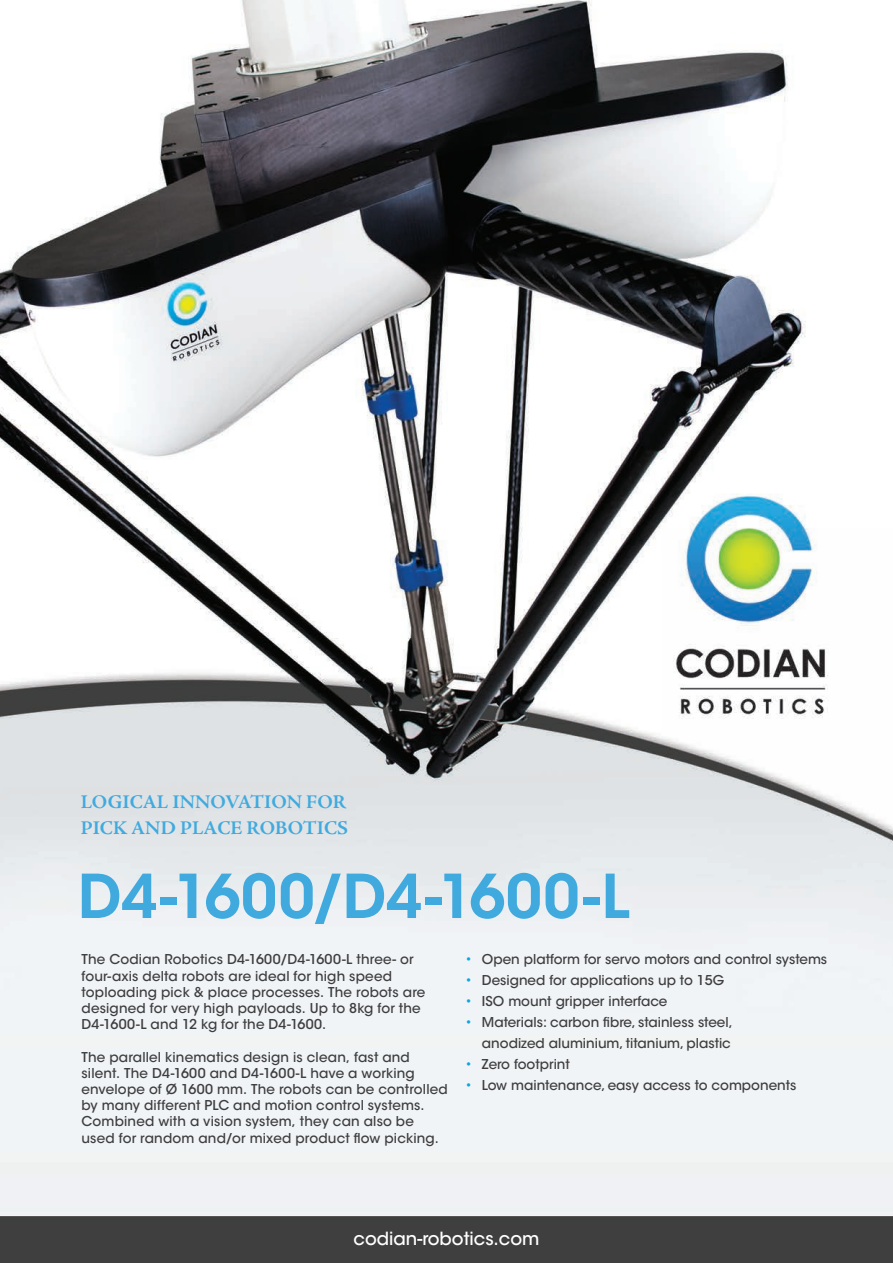
<style>
.page{position:relative;width:893px;height:1263px;background:#fff}
.page>*{position:absolute;margin:0;border:0;box-sizing:border-box;transform-origin:0 0}
.t1{font:600 60px "ITC Avant Garde Std";color:#40aadf}
.t2{font:700 19.5px/25.8px "Adobe Jenson Pro";color:#40aadf}
.t3{font:500 18px "ITC Avant Garde Std";color:#fff}
.t4{font:500 13.5px/16.2px "ITC Avant Garde Std";letter-spacing:.01em;color:#3e3e3f}
.s1{color:#08a7e0}
</style>
<div class="page">
<img style="left:0;top:0;width:893px;height:1263px">
<h2 class="t2" style="left:81px;top:789px;width:269px">LOGICAL INNOVATION FOR<br>PICK AND PLACE ROBOTICS</h2>
<h1 class="t1" style="left:78px;top:858px;width:553px">D4-1600/D4-1600-L</h1>
<p class="t4" style="left:81px;top:951px;width:345px">The Codian Robotics D4-1600/D4-1600-L three- or four-axis delta robots are ideal for high speed toploading pick &amp; place processes. The robots are designed for very high payloads. Up to 8kg for the D4-1600-L and 12 kg for the D4-1600.</p>
<p class="t4" style="left:81px;top:1049px;width:368px">The parallel kinematics design is clean, fast and silent. The D4-1600 and D4-1600-L have a working envelope of Ø 1600 mm. The robots can be controlled by many different PLC and motion control systems.<br>Combined with a vision system, they can also be used for random and/or mixed product flow picking.</p>
<p class="t4" style="left:465px;top:951px;width:364px"><span class="s1">•</span> Open platform for servo motors and control systems</p>
<p class="t4" style="left:465px;top:972px;width:261px"><span class="s1">•</span> Designed for applications up to 15G</p>
<p class="t4" style="left:465px;top:993px;width:204px"><span class="s1">•</span> ISO mount gripper interface</p>
<p class="t4" style="left:465px;top:1012px;width:269px;line-height:21px;text-align:right"><span class="s1">•</span> Materials: carbon fibre, stainless steel, anodized aluminium, titanium, plastic</p>
<p class="t4" style="left:465px;top:1056px;width:107px"><span class="s1">•</span> Zero footprint</p>
<p class="t4" style="left:465px;top:1077px;width:333px"><span class="s1">•</span> Low maintenance, easy access to components</p>
<h3 class="t3" style="left:354px;top:1228px;width:187px">codian-robotics.com</h3>
</div>
